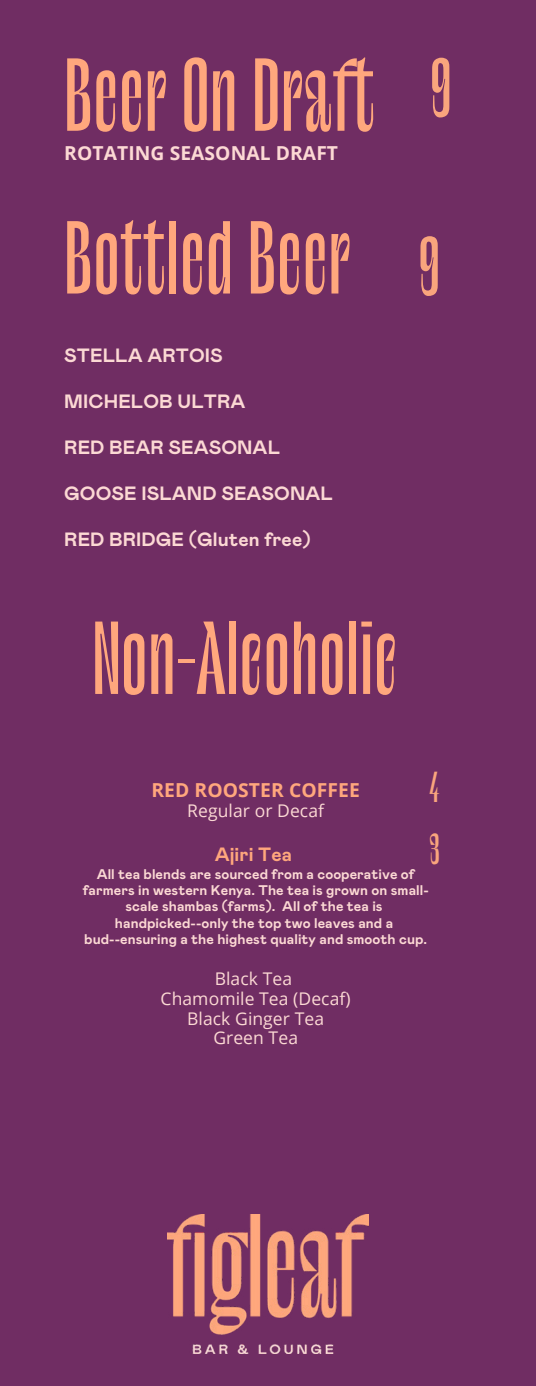
<style>
.page{position:relative;width:536px;height:1386px;background:#702d63}
.page>*{position:absolute;margin:0;border:0;box-sizing:border-box;transform-origin:0 0}
.t1{font:89.25px "Le Murmure";color:#ffa77d}
.t2{font:37.45px "Le Murmure";color:#f9a57d}
.t3{font:700 19.25px "Mabry Pro";letter-spacing:.005em;color:#fcd9d4}
.t4{font:700 19.25px "Open Sans";letter-spacing:.005em;color:#fcd9d4}
.t5{font:700 19.25px "Open Sans";letter-spacing:.005em;color:#ffa77d}
.t6{font:700 19.25px "Mabry Pro";letter-spacing:.005em;color:#ffa77d}
.t7{font:17.5px "Open Sans";letter-spacing:.005em;color:#fcd9d4}
.t8{font:700 14px/16.3px "Mabry Pro";letter-spacing:.005em;color:#fcd9d4;text-align:center}
.s1{font-size:71.75px;color:#f9a57d}
</style>
<div class="page">
<img style="left:167px;top:1215px;width:201px;height:139px">
<p class="t1" style="left:64px;top:56px;width:389px">Beer On Draft <sup>9</sup></p>
<p class="t4" style="left:64px;top:139px;width:275px">ROTATING SEASONAL DRAFT</p>
<p class="t1" style="left:64px;top:219px;width:377px">Bottled Beer <span class="s1">9</span></p>
<p class="t3" style="left:64px;top:343px;width:160px">STELLA ARTOIS</p>
<p class="t3" style="left:64px;top:389px;width:182px">MICHELOB ULTRA</p>
<p class="t3" style="left:64px;top:435px;width:217px">RED BEAR SEASONAL</p>
<p class="t3" style="left:64px;top:481px;width:270px">GOOSE ISLAND SEASONAL</p>
<p class="t3" style="left:64px;top:526px;width:248px">RED BRIDGE (Gluten free)</p>
<p class="t1" style="left:93px;top:620px;width:306px">Non-Alcoholic</p>
<p class="t5" style="left:151px;top:777px;width:210px">RED ROOSTER COFFEE</p>
<p class="t2" style="left:429px;top:771px;width:11px">4</p>
<p class="t7" style="left:187px;top:798px;width:138px">Regular or Decaf</p>
<p class="t6" style="left:214px;top:842px;width:79px">Ajiri Tea</p>
<p class="t2" style="left:429px;top:833px;width:12px">3</p>
<p class="t8" style="left:83px;top:865px;width:347px">All tea blends are sourced from a cooperative of farmers in western Kenya. The tea is grown on small&shy;scale shambas (farms). All of the tea is handpicked--only the top two leaves and a bud--ensuring a the highest quality and smooth cup.</p>
<p class="t7" style="left:214px;top:966px;width:79px">Black Tea</p>
<p class="t7" style="left:160px;top:986px;width:191px">Chamomile Tea (Decaf)</p>
<p class="t7" style="left:187px;top:1006px;width:138px">Black Ginger Tea</p>
<p class="t7" style="left:213px;top:1026px;width:86px">Green Tea</p>
</div>
